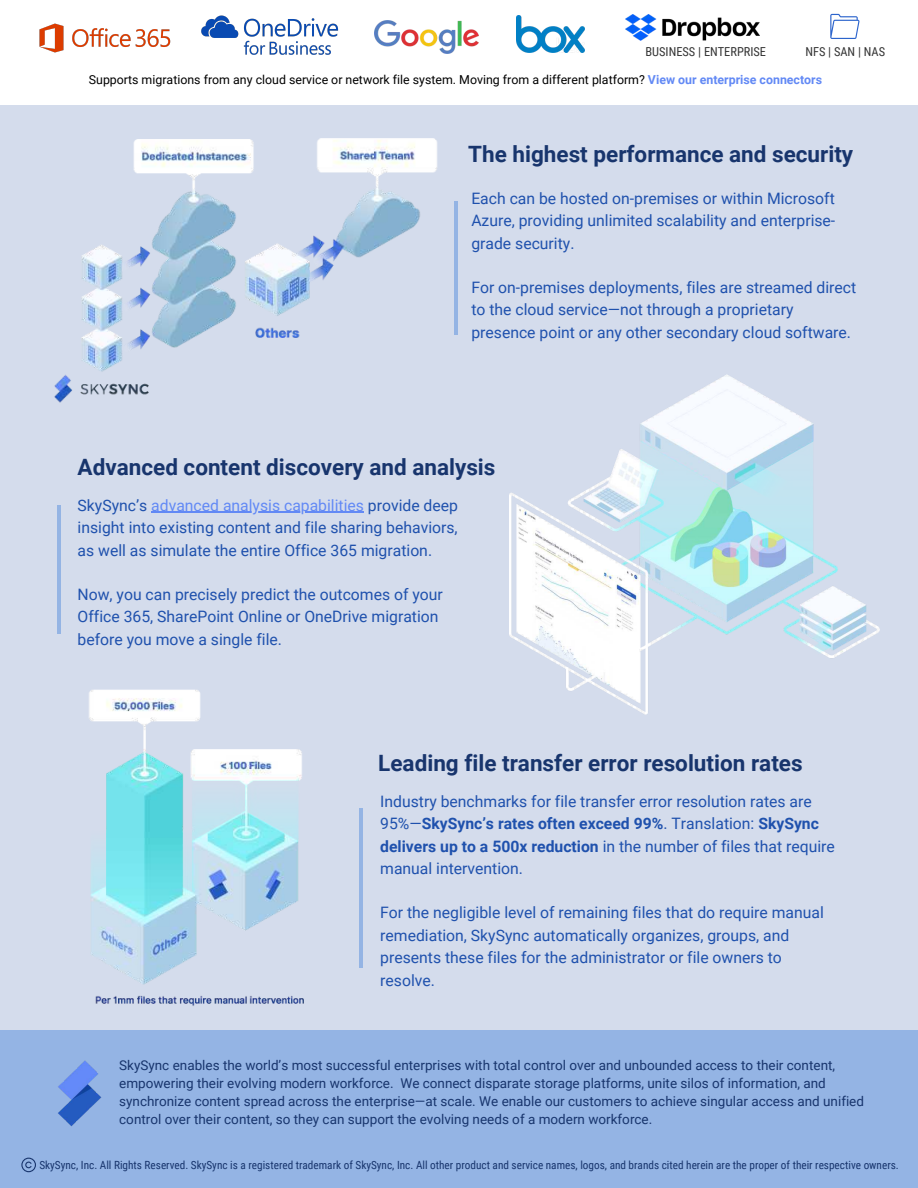
<style>
.page{position:relative;width:918px;height:1188px;background:#d4dcec}
.page>*{position:absolute;margin:0;border:0;box-sizing:border-box;transform-origin:0 0}
.t1{font:700 22.5px "Roboto";color:#18356d}
.t2{font:15.75px/22.5px "Roboto";color:#1f51ad}
.t3{font:13.5px/18px "Roboto";color:#18356d}
.t4{font:12.3px "Roboto";color:#000}
.t5{font:12.3px "Roboto Condensed";color:#333}
.t6{font:11.25px "Roboto Condensed";color:#18356d}
.s1{font-weight:700;color:#6289f5}
.s2{color:#6289f5}
.s3{font-weight:700}
</style>
<div class="page">
<img style="left:54px;top:138px;width:401px;height:265px">
<img style="left:510px;top:375px;width:370px;height:339px">
<img style="left:89px;top:689px;width:274px;height:317px">
<div style="left:0;top:1030px;width:918px;height:158px;background:#94b4e4"></div>
<svg style="left:21px;top:1158px;width:15px;height:14px"></svg>
<img style="left:58px;top:1060px;width:44px;height:66px">
<hr style="left:455px;top:201px;width:3px;height:134px;background:#94b4e4">
<hr style="left:57px;top:505px;width:4px;height:128px;background:#94b4e4">
<hr style="left:151px;top:512px;width:213px;height:1px;background:#6289f5">
<hr style="left:359px;top:808px;width:3px;height:159px;background:#94b4e4">
<div style="left:0;top:0;width:918px;height:105px;background:#fff"></div>
<img style="left:39px;top:23px;width:132px;height:30px">
<img style="left:201px;top:15px;width:138px;height:40px">
<img style="left:375px;top:20px;width:103px;height:34px">
<img style="left:516px;top:16px;width:69px;height:37px">
<img style="left:626px;top:15px;width:133px;height:25px">
<svg style="left:830px;top:14px;width:30px;height:25px"></svg>
<p class="t5" style="left:646px;top:43px;width:122px">BUSINESS | ENTERPRISE</p>
<p class="t5" style="left:805px;top:43px;width:81px">NFS | SAN | NAS</p>
<p class="t4" style="left:89px;top:71px;width:735px">Supports migrations from any cloud service or network file system. Moving from a different platform? <span class="s1">View our enterprise connectors</span></p>
<h1 class="t1" style="left:468px;top:138px;width:386px">The highest performance and security</h1>
<p class="t2" style="left:471px;top:186px;width:365px;text-align:justify">Each can be hosted on-premises or within Microsoft Azure, providing unlimited scalability and enterprise&shy;grade security.</p>
<p class="t2" style="left:471px;top:275px;width:386px">For on-premises deployments, files are streamed direct to the cloud service—not through a proprietary presence point or any other secondary cloud software.</p>
<h1 class="t1" style="left:78px;top:451px;width:419px">Advanced content discovery and analysis</h1>
<p class="t2" style="left:78px;top:493px;width:382px;text-align:justify">SkySync’s <span class="s2">advanced analysis capabilities</span> provide deep insight into existing content and file sharing behaviors, as well as simulate the entire Office 365 migration.</p>
<p class="t2" style="left:78px;top:582px;width:367px">Now, you can precisely predict the outcomes of your<br>Office 365, SharePoint Online or OneDrive migration before you move a single file.</p>
<h1 class="t1" style="left:378px;top:747px;width:426px">Leading file transfer error resolution rates</h1>
<p class="t2" style="left:380px;top:789px;width:456px">Industry benchmarks for file transfer error resolution rates are 95%—<span class="s3">SkySync’s rates often exceed 99%</span>. Translation: <span class="s3">SkySync delivers up to a 500x reduction</span> in the number of files that require manual intervention.</p>
<p class="t2" style="left:380px;top:901px;width:445px">For the negligible level of remaining files that do require manual remediation, SkySync automatically organizes, groups, and presents these files for the administrator or file owners to resolve.</p>
<p class="t3" style="left:119px;top:1056px;width:746px">SkySync enables the world’s most successful enterprises with total control over and unbounded access to their content, empowering their evolving modern workforce. We connect disparate storage platforms, unite silos of information, and synchronize content spread across the enterprise—at scale. We enable our customers to achieve singular access and unified control over their content, so they can support the evolving needs of a modern workforce.</p>
<p class="t6" style="left:39px;top:1157px;width:861px">SkySync, Inc. All Rights Reserved. SkySync is a registered trademark of SkySync, Inc. All other product and service names, logos, and brands cited herein are the proper of their respective owners.</p>
</div>
